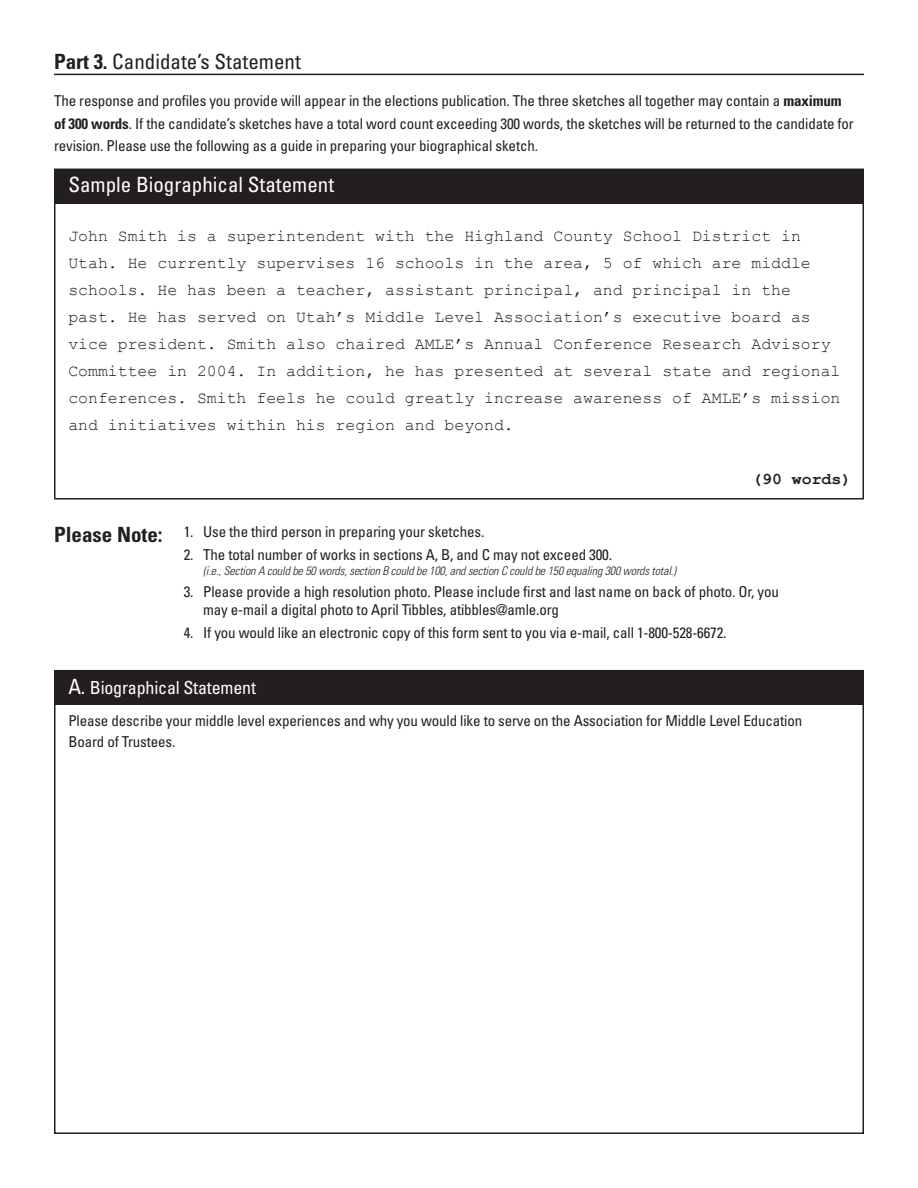
<style>
.page{position:relative;width:918px;height:1188px;background:#fff}
.page>*{position:absolute;margin:0;border:0;box-sizing:border-box;transform-origin:0 0}
.t1{font:condensed 21px "Univers LT Std";color:#fff}
.t2{font:condensed 21px "Univers LT Std";color:#231f20}
.t3{font:700 condensed 21px "Univers LT Std";color:#231f20}
.t4{font:condensed 18px "Univers LT Std";letter-spacing:-.01em;color:#fff}
.t5{font:16.5px/27px "Courier New";color:#231f20}
.t6{font:700 16.5px "Courier New";color:#231f20}
.t7{font:condensed 15px/22.5px "Univers LT Std";letter-spacing:-.01em;color:#231f20}
.t8{font:italic 300 condensed 12px "Univers LT Std";letter-spacing:-.01em;color:#231f20}
.s1{font-weight:700}
.s2{font-size:21px}
</style>
<div class="page">
<hr style="left:54px;top:74px;width:810px;height:1px;background:#231f20">
<div style="left:54px;top:169px;width:810px;height:34px;background:#231f20"></div>
<div style="left:54px;top:670px;width:810px;height:35px;background:#231f20"></div>
<p class="t2" style="left:54px;top:48px;width:248px"><span class="s1">Part 3.</span> Candidate’s Statement</p>
<p class="t7" style="left:54px;top:89px;width:801px">The response and profiles you provide will appear in the elections publication. The three sketches all together may contain a <span class="s1">maximum of 300 words</span>. If the candidate’s sketches have a total word count exceeding 300 words, the sketches will be returned to the candidate for revision. Please use the following as a guide in preparing your biographical sketch.</p>
<p class="t1" style="left:68px;top:172px;width:267px">Sample Biographical Statement</p>
<p class="t5" style="left:68px;top:222px;width:774px">John Smith is a superintendent with the Highland County School District in Utah. He currently supervises 16 schools in the area, 5 of which are middle schools. He has been a teacher, assistant principal, and principal in the past. He has served on Utah’s Middle Level Association’s executive board as vice president. Smith also chaired AMLE’s Annual Conference Research Advisory Committee in 2004. In addition, he has presented at several state and regional conferences. Smith feels he could greatly increase awareness of AMLE’s mission and initiatives within his region and beyond.</p>
<p class="t3" style="left:54px;top:521px;width:110px">Please Note:</p>
<p class="t6" style="left:752px;top:469px;width:100px">(90 words)</p>
<p class="t7" style="left:184px;top:521px;width:302px">1. Use the third person in preparing your sketches.</p>
<p class="t7" style="left:184px;top:543px;width:430px">2. The total number of works in sections A, B, and C may not exceed 300.</p>
<p class="t8" style="left:203px;top:563px;width:474px">(i.e., Section A could be 50 words, section B could be 100, and section C could be 150 equaling 300 words total.)</p>
<p class="t7" style="left:203px;top:583px;width:577px;line-height:18px;text-indent:-20px">3. Please provide a high resolution photo. Please include first and last name on back of photo. Or, you may e-mail a digital photo to April Tibbles, atibbles@amle.org</p>
<p class="t7" style="left:184px;top:621px;width:544px">4. If you would like an electronic copy of this form sent to you via e-mail, call 1-800-528-6672.</p>
<p class="t4" style="left:68px;top:676px;width:189px"><span class="s2">A.</span> Biographical Statement</p>
<p class="t7" style="left:68px;top:710px;width:735px;line-height:21px">Please describe your middle level experiences and why you would like to serve on the Association for Middle Level Education<br>Board of Trustees.</p>
</div>
